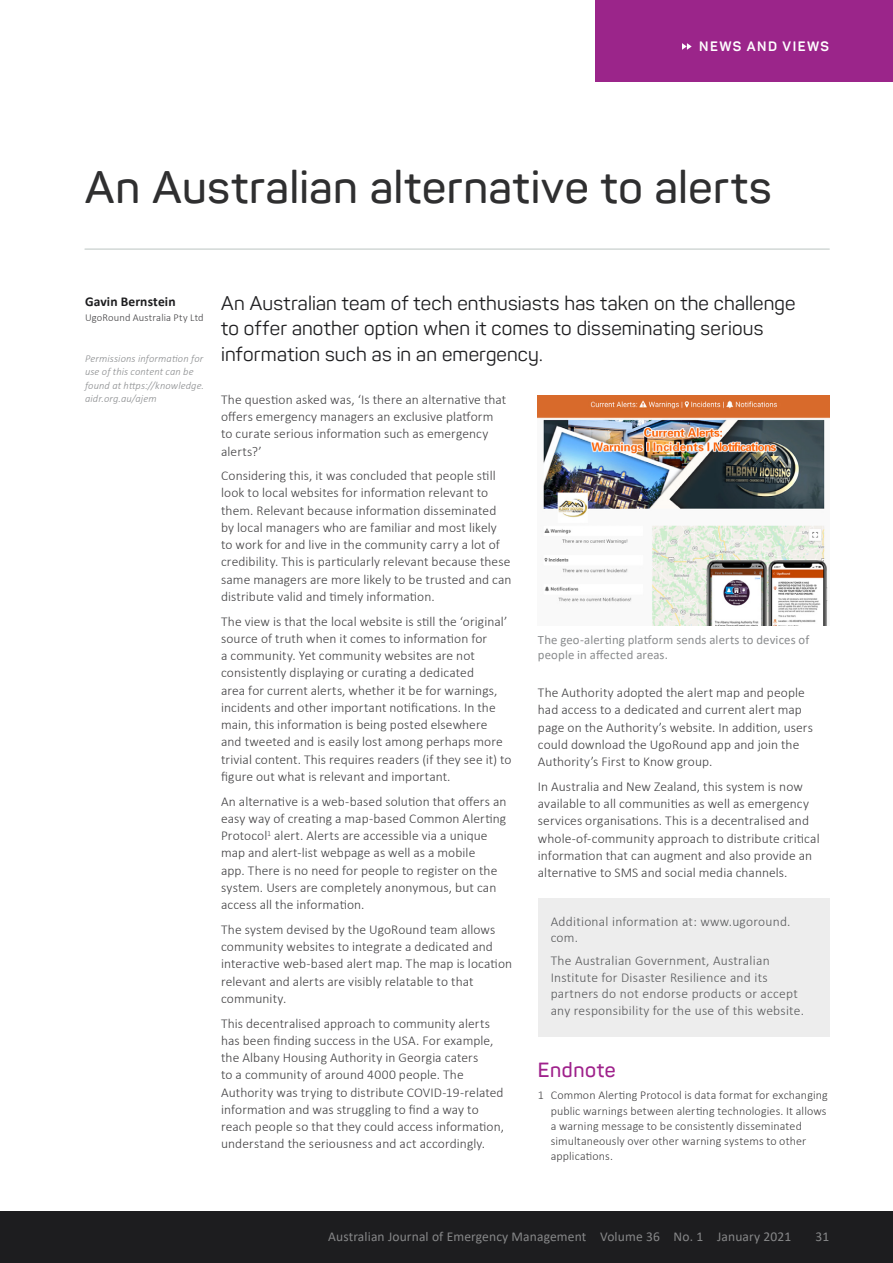
<style>
.page{position:relative;width:893px;height:1263px;background:#fff}
.page>*{position:absolute;margin:0;border:0;box-sizing:border-box;transform-origin:0 0}
.t1{font:600 45px "Panton";letter-spacing:.015em;color:#2f2f30}
.t2{font:600 20.25px "Panton";letter-spacing:.03em;color:#9f218b}
.t3{font:19.5px/25.5px "Panton";letter-spacing:.01em;color:#1d1d1f}
.t4{font:300 13.5px/17.2px "Calibri";letter-spacing:.005em;color:#414042}
.t5{font:300 13.5px/16.5px "Calibri";letter-spacing:.02em;color:#58595b}
.t6{font:13.5px "Calibri";letter-spacing:.01em;color:#868788}
.t7{font:700 13.5px "Calibri";letter-spacing:.01em;color:#1d1d1f}
.t8{font:700 13.5px "Panton";letter-spacing:.11em;color:#fff}
.t9{font:12.75px/15px "Calibri";letter-spacing:.01em;color:#8a8c8e}
.t10{font:300 12px/15px "Calibri";letter-spacing:.01em;color:#414042}
.t11{font:italic 300 10.5px/13.5px "Calibri";letter-spacing:.01em;color:#8a8c8e}
.t12{font:300 10.5px "Calibri";letter-spacing:.01em;color:#414042}
</style>
<div class="page">
<div style="left:0;top:1212px;width:893px;height:51px;background:#1d1d1f"></div>
<div style="left:596px;top:0;width:297px;height:81px;background:#9b258a"></div>
<svg style="left:682px;top:43px;width:10px;height:7px"></svg>
<div style="left:538px;top:898px;width:291px;height:67px;background:#ededed"></div>
<div style="left:538px;top:938px;width:291px;height:99px;background:#ededed"></div>
<hr style="left:85px;top:248px;width:744px;height:2px;background:#d2d8d6">
<img style="left:538px;top:395px;width:291px;height:230px">
<p class="t8" style="left:699px;top:38px;width:131px">NEWS AND VIEWS</p>
<h1 class="t1" style="left:85px;top:160px;width:688px">An Australian alternative to alerts</h1>
<p class="t7" style="left:85px;top:292px;width:92px">Gavin Bernstein</p>
<p class="t12" style="left:85px;top:311px;width:120px">UgoRound Australia Pty Ltd</p>
<p class="t11" style="left:85px;top:351px;width:121px">Permissions information for use of this content can be found at https://knowledge. aidr.org.au/ajem</p>
<h3 class="t3" style="left:221px;top:290px;width:576px">An Australian team of tech enthusiasts has taken on the challenge to offer another option when it comes to disseminating serious information such as in an emergency.</h3>
<p class="t4" style="left:221px;top:390px;width:287px">The question asked was, ‘Is there an alternative that offers emergency managers an exclusive platform to curate serious information such as emergency alerts?’</p>
<p class="t4" style="left:221px;top:467px;width:292px">Considering this, it was concluded that people still look to local websites for information relevant to them. Relevant because information disseminated by local managers who are familiar and most likely to work for and live in the community carry a lot of credibility. This is particularly relevant because these same managers are more likely to be trusted and can distribute valid and timely information.</p>
<p class="t4" style="left:221px;top:612px;width:292px">The view is that the local website is still the ‘original’ source of truth when it comes to information for<br>a community. Yet community websites are not consistently displaying or curating a dedicated<br>area for current alerts, whether it be for warnings, incidents and other important notifications. In the main, this information is being posted elsewhere<br>and tweeted and is easily lost among perhaps more trivial content. This requires readers (if they see it) to figure out what is relevant and important.</p>
<p class="t4" style="left:221px;top:792px;width:287px">An alternative is a web-based solution that offers an easy way of creating a map-based Common Alerting Protocol<sup>1</sup> alert. Alerts are accessible via a unique map and alert-list webpage as well as a mobile<br>app. There is no need for people to register on the system. Users are completely anonymous, but can access all the information.</p>
<p class="t4" style="left:221px;top:920px;width:293px">The system devised by the UgoRound team allows community websites to integrate a dedicated and interactive web-based alert map. The map is location relevant and alerts are visibly relatable to that community.</p>
<p class="t4" style="left:221px;top:1014px;width:284px">This decentralised approach to community alerts has been finding success in the USA. For example, the Albany Housing Authority in Georgia caters<br>to a community of around 4000 people. The Authority was trying to distribute COVID-19-related information and was struggling to find a way to reach people so that they could access information, understand the seriousness and act accordingly.</p>
<p class="t9" style="left:538px;top:632px;width:273px">The geo-alerting platform sends alerts to devices of people in affected areas.</p>
<p class="t4" style="left:538px;top:684px;width:277px">The Authority adopted the alert map and people had access to a dedicated and current alert map page on the Authority’s website. In addition, users could download the UgoRound app and join the Authority’s First to Know group.</p>
<p class="t4" style="left:538px;top:777px;width:283px">In Australia and New Zealand, this system is now available to all communities as well as emergency services organisations. This is a decentralised and whole-of-community approach to distribute critical information that can augment and also provide an alternative to SMS and social media channels.</p>
<p class="t5" style="left:551px;top:913px;width:241px">Additional information at: www.ugoround. com.</p>
<p class="t5" style="left:551px;top:952px;width:255px">The Australian Government, Australian Institute for Disaster Resilience and its partners do not endorse products or accept any responsibility for the use of this website.</p>
<h2 class="t2" style="left:538px;top:1057px;width:79px">Endnote</h2>
<p class="t10" style="left:551px;top:1088px;width:279px;text-indent:-13px">1 Common Alerting Protocol is data format for exchanging public warnings between alerting technologies. It allows a warning message to be consistently disseminated simultaneously over other warning systems to other applications.</p>
<p class="t6" style="left:328px;top:1227px;width:464px">Australian Journal of Emergency Management Volume 36 No. 1 January 2021</p>
<p class="t6" style="left:815px;top:1227px;width:15px">31</p>
</div>
